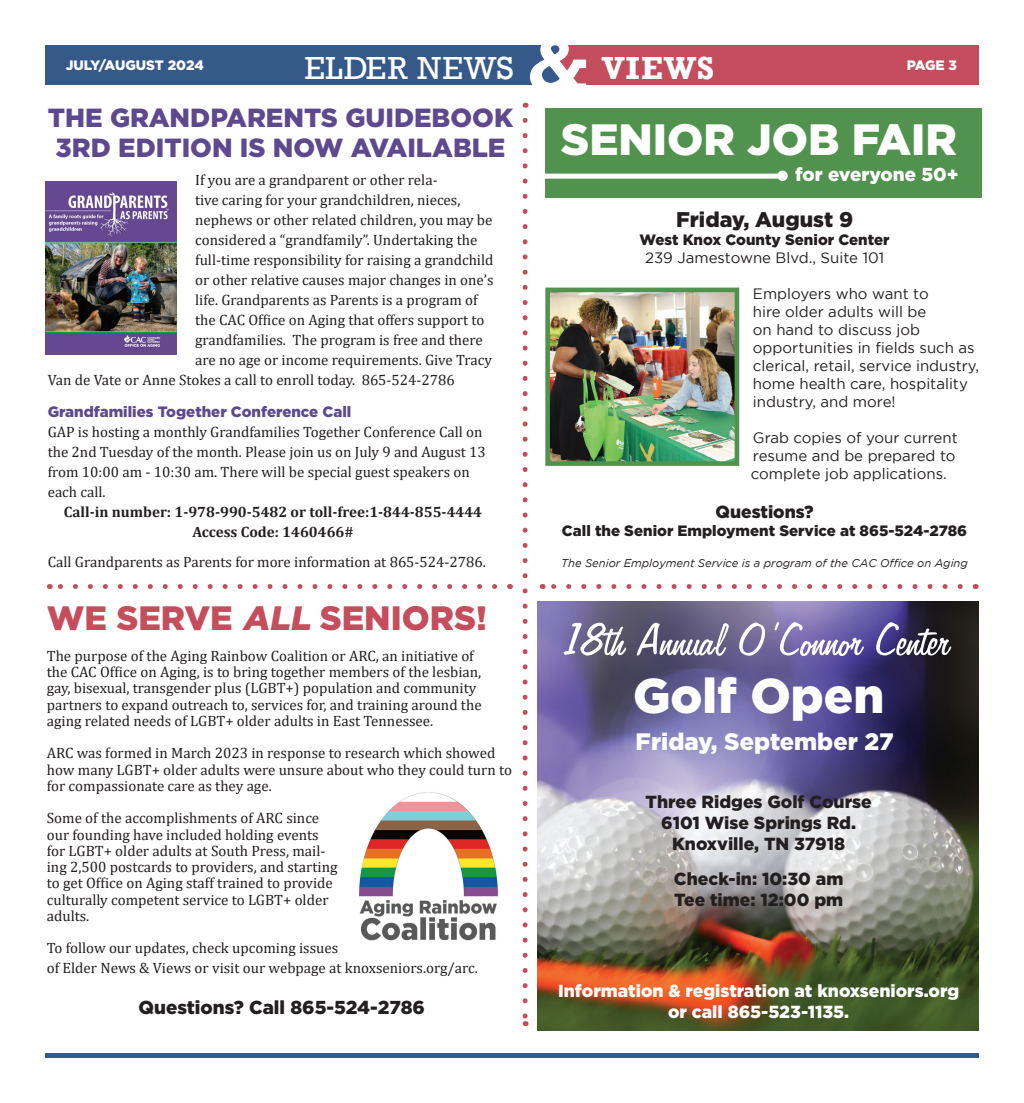
<style>
.page{position:relative;width:1024px;height:1103px;background:#fff}
.page>*{position:absolute;margin:0;border:0;box-sizing:border-box;transform-origin:0 0}
.t1{font:51.25px "Freehand 575 BT Regular B";color:#fff}
.t2{font:900 48.75px "Gotham";color:#fff}
.t3{font:900 43.75px "Gotham";color:#fff}
.t4{font:900 33.75px "Gotham";color:#c54d5c}
.t5{font:32.75px "Rockwell";letter-spacing:.025em;color:#fff}
.t6{font:700 32.75px "Rockwell";letter-spacing:.03em;color:#fff}
.t7{font:900 26.25px/30px "Gotham";color:#5e498e}
.t8{font:900 23.75px "Gotham";color:#fff}
.t9{font:900 21.25px "Gotham";color:#231f20}
.t10{font:900 18.75px "Gotham";color:#231f20}
.t11{font:900 18.75px "Gotham";color:#fff}
.t12{font:900 17.5px/21px "Gotham";color:#231f20;text-align:center}
.t13{font:900 17.5px/21px "Gotham";color:#fff;text-align:center}
.t14{font:15px/16.2px "Cambria";color:#231f20}
.t15{font:15px/18px "Gotham";color:#231f20}
.t16{font:700 15px/20px "Cambria";color:#231f20;text-align:center}
.t17{font:900 15px "Gotham";color:#231f20}
.t18{font:900 15px "Gotham";color:#5e498e}
.t19{font:900 13.62px "Gotham";letter-spacing:-.005em;color:#fff}
.t20{font:italic 11.25px "Gotham";color:#231f20}
.s1{font-style:italic}
</style>
<div class="page">
<div style="left:45px;top:45px;width:515px;height:40px;background:#355989"></div>
<div style="left:560px;top:45px;width:419px;height:40px;background:#c34d5d"></div>
<svg style="left:530px;top:45px;width:56px;height:40px"></svg>
<div style="left:45px;top:1053px;width:934px;height:5px;background:#355989"></div>
<img style="left:45px;top:181px;width:132px;height:174px">
<img style="left:359px;top:792px;width:139px;height:149px">
<svg style="left:58px;top:584px;width:437px;height:5px"></svg>
<div style="left:545px;top:108px;width:436px;height:89px;background:#51934e"></div>
<div style="left:534px;top:174px;width:247px;height:5px;background:#fff"></div>
<div style="left:777px;top:171px;width:11px;height:10px;background:#fff;border-radius:50%"></div>
<img style="left:551px;top:293px;width:182px;height:167px">
<div style="left:545px;top:287px;width:194px;height:179px;border:5px solid #51934e"></div>
<img style="left:537px;top:601px;width:442px;height:429px">
<svg style="left:551px;top:584px;width:409px;height:5px"></svg>
<svg style="left:522px;top:120px;width:6px;height:906px"></svg>
<h3 class="t5" style="left:305px;top:49px;width:211px">ELDER NEWS</h3>
<h3 class="t6" style="left:602px;top:48px;width:114px">VIEWS</h3>
<p class="t19" style="left:66px;top:57px;width:139px">JULY/AUGUST 2024</p>
<p class="t19" style="left:906px;top:57px;width:52px">PAGE 3</p>
<h3 class="t7" style="left:48px;top:101px;width:467px">THE GRANDPARENTS GUIDEBOOK<br>3RD EDITION IS NOW AVAILABLE</h3>
<p class="t14" style="left:195px;top:172px;width:244px">If you are a grandparent or other rela-</p>
<p class="t14" style="left:195px;top:192px;width:267px">tive caring for your grandchildren, nieces,</p>
<p class="t14" style="left:195px;top:212px;width:299px">nephews or other related children, you may be</p>
<p class="t14" style="left:195px;top:232px;width:284px">considered a “grandfamily”. Undertaking the</p>
<p class="t14" style="left:195px;top:252px;width:300px">full-time responsibility for raising a grandchild</p>
<p class="t14" style="left:195px;top:272px;width:300px">or other relative causes major changes in one’s</p>
<p class="t14" style="left:195px;top:292px;width:284px">life. Grandparents as Parents is a program of</p>
<p class="t14" style="left:195px;top:312px;width:291px">the CAC Office on Aging that offers support to</p>
<p class="t14" style="left:195px;top:332px;width:289px">grandfamilies. The program is free and there</p>
<p class="t14" style="left:195px;top:352px;width:298px">are no age or income requirements. Give Tracy</p>
<p class="t14" style="left:48px;top:372px;width:408px">Van de Vate or Anne Stokes a call to enroll today. 865-524-2786</p>
<p class="t18" style="left:48px;top:403px;width:305px">Grandfamilies Together Conference Call</p>
<p class="t14" style="left:48px;top:421px;width:440px;line-height:20px">GAP is hosting a monthly Grandfamilies Together Conference Call on the 2nd Tuesday of the month. Please join us on July 9 and August 13 from 10:00 am - 10:30 am. There will be special guest speakers on each call.</p>
<p class="t16" style="left:64px;top:501px;width:420px">Call-in number: 1-978-990-5482 or toll-free:1-844-855-4444<br>Access Code: 1460466#</p>
<p class="t14" style="left:48px;top:553px;width:440px">Call Grandparents as Parents for more information at 865-524-2786.</p>
<h3 class="t4" style="left:47px;top:598px;width:442px">WE SERVE <span class="s1">ALL</span> SENIORS!</h3>
<p class="t14" style="left:47px;top:647px;width:436px">The purpose of the Aging Rainbow Coalition or ARC, an initiative of the CAC Office on Aging, is to bring together members of the lesbian, gay, bisexual, transgender plus (LGBT+) population and community partners to expand outreach to, services for, and training around the aging related needs of LGBT+ older adults in East Tennessee.</p>
<p class="t14" style="left:47px;top:745px;width:467px">ARC was formed in March 2023 in response to research which showed how many LGBT+ older adults were unsure about who they could turn to for compassionate care as they age.</p>
<p class="t14" style="left:47px;top:810px;width:292px">Some of the accomplishments of ARC since our founding have included holding events for LGBT+ older adults at South Press, mail&shy;ing 2,500 postcards to providers, and starting to get Office on Aging staff trained to provide culturally competent service to LGBT+ older adults.</p>
<p class="t14" style="left:47px;top:938px;width:433px;line-height:20px">To follow our updates, check upcoming issues<br>of Elder News &amp; Views or visit our webpage at knoxseniors.org/arc.</p>
<p class="t10" style="left:139px;top:996px;width:288px">Questions? Call 865-524-2786</p>
<h3 class="t3" style="left:561px;top:114px;width:398px">SENIOR JOB FAIR</h3>
<p class="t11" style="left:795px;top:164px;width:165px">for everyone 50+</p>
<h3 class="t9" style="left:676px;top:207px;width:178px">Friday, August 9</h3>
<p class="t17" style="left:639px;top:231px;width:251px">West Knox County Senior Center</p>
<p class="t15" style="left:645px;top:248px;width:240px">239 Jamestowne Blvd., Suite 101</p>
<p class="t15" style="left:753px;top:284px;width:228px">Employers who want to<br>hire older adults will be<br>on hand to discuss job opportunities in fields such as clerical, retail, service industry, home health care, hospitality industry, and more!</p>
<p class="t15" style="left:751px;top:428px;width:209px">Grab copies of your current resume and be prepared to complete job applications.</p>
<p class="t12" style="left:715px;top:501px;width:100px">Questions?</p>
<p class="t17" style="left:562px;top:522px;width:407px">Call the Senior Employment Service at 865-524-2786</p>
<p class="t20" style="left:561px;top:557px;width:408px">The Senior Employment Service is a program of the CAC Office on Aging</p>
<h1 class="t1" style="left:567px;top:613px;width:385px">18th Annual O’Connor Center</h1>
<h2 class="t2" style="left:633px;top:667px;width:253px">Golf Open</h2>
<h3 class="t8" style="left:635px;top:727px;width:260px">Friday, September 27</h3>
<p class="t12" style="left:645px;top:791px;width:228px">Three Ridges Golf Course<br>6101 Wise Springs Rd.<br>Knoxville, TN 37918</p>
<p class="t12" style="left:674px;top:867px;width:171px;text-align:left">Check-in: 10:30 am<br>Tee time: 12:00 pm</p>
<p class="t13" style="left:558px;top:979px;width:402px">Information &amp; registration at knoxseniors.org or call 865-523-1135.</p>
</div>
